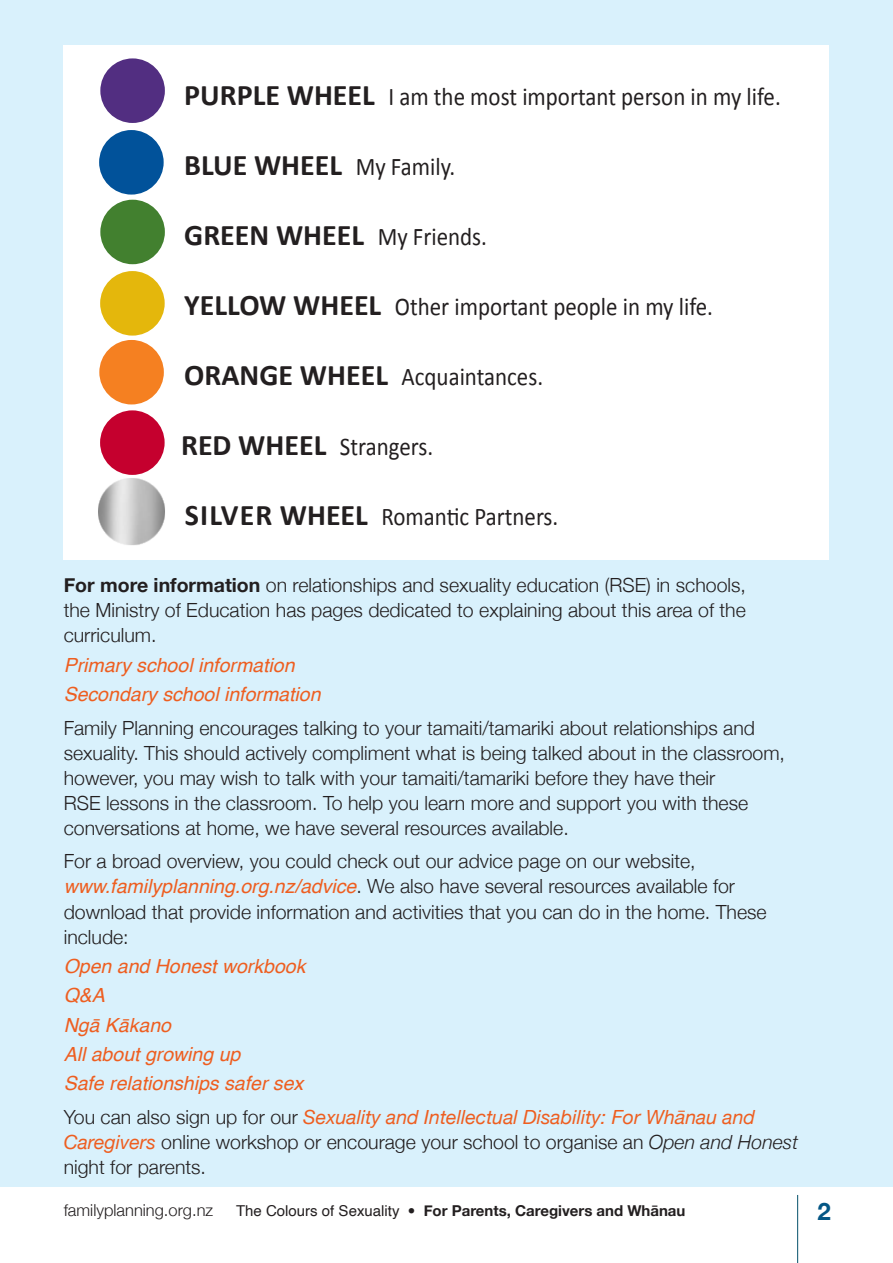
<style>
.page{position:relative;width:893px;height:1263px;background:#fff}
.page>*{position:absolute;margin:0;border:0;box-sizing:border-box;transform-origin:0 0}
.Box_Column_1_mh{font:700 30px "Calibri";color:#231f20}
.Box_Column_1_mh-2{font:25.5px "Calibri";color:#231f20;scale:.9 1}
.t1{font:700 24px "Helvetica Neue";color:#055785}
.n_13pt{font:300 19.5px/25px "Helvetica Neue";color:#231f20}
.Hyperlink{font:italic 19.5px "Helvetica";color:#ee5e20}
.t2{font:300 16.5px "Helvetica Neue";color:#231f20}
.t3{font:700 15px "Helvetica Neue";color:#231f20}
.s1{font-weight:700;font-size:30px}
.s2{font-weight:400;font-size:25.5px}
.s3{font-weight:700}
.s4{font-family:"Helvetica";font-weight:400;font-style:italic;color:#ee5e20}
.s5{font-weight:400;font-style:italic;color:#ee5e20}
.s6{font-style:italic}
.s7{font-family:"Helvetica";font-weight:400}
.s8{font-weight:300}
</style>
<div class="page">
<div style="left:0;top:0;width:893px;height:1187px;background:#d9f1fc"></div>
<hr style="left:797px;top:1195px;width:1px;height:68px;background:#04516b">
<div style="left:64px;top:45px;width:765px;height:515px;background:#fff"></div>
<div style="left:99px;top:130px;width:65px;height:65px;background:#01529a;border-radius:50%"></div>
<div style="left:100px;top:271px;width:65px;height:65px;background:#e4b70c;border-radius:50%"></div>
<div style="left:99px;top:340px;width:65px;height:64px;background:#f58021;border-radius:50%"></div>
<div style="left:100px;top:200px;width:65px;height:64px;background:#42802f;border-radius:50%"></div>
<div style="left:100px;top:410px;width:65px;height:65px;background:#c5002e;border-radius:50%"></div>
<div style="left:100px;top:58px;width:65px;height:65px;background:#522e81;border-radius:50%"></div>
<img style="left:98px;top:474px;width:67px;height:71px">
<p class="Box_Column_1_mh-2" style="left:184px;top:80px;width:664px"><span class="s1">PURPLE WHEEL</span> I am the most important person in my life.</p>
<p class="Box_Column_1_mh" style="left:184px;top:146px;width:273px">BLUE WHEEL <span class="s2">My Family.</span></p>
<p class="Box_Column_1_mh" style="left:184px;top:216px;width:304px">GREEN WHEEL <span class="s2">My Friends.</span></p>
<p class="Box_Column_1_mh-2" style="left:184px;top:290px;width:589px"><span class="s1">YELLOW WHEEL</span> Other important people in my life.</p>
<p class="Box_Column_1_mh-2" style="left:184px;top:360px;width:400px"><span class="s1">ORANGE WHEEL</span> Acquaintances.</p>
<p class="Box_Column_1_mh-2" style="left:181px;top:430px;width:282px"><span class="s1">RED WHEEL</span> Strangers.</p>
<p class="Box_Column_1_mh-2" style="left:185px;top:500px;width:416px"><span class="s1">SILVER WHEEL</span> Romantic Partners.</p>
<p class="n_13pt" style="left:64px;top:571px;width:684px;text-align:justify"><span class="s3">For more information</span> on relationships and sexuality education (RSE) in schools, the Ministry of Education has pages dedicated to explaining about this area of the curriculum.</p>
<p class="Hyperlink" style="left:64px;top:650px;width:232px">Primary school information</p>
<p class="Hyperlink" style="left:64px;top:679px;width:258px">Secondary school information</p>
<p class="n_13pt" style="left:64px;top:714px;width:723px">Family Planning encourages talking to your tamaiti/tamariki about relationships and sexuality. This should actively compliment what is being talked about in the classroom, however, you may wish to talk with your tamaiti/tamariki before they have their<br>RSE lessons in the classroom. To help you learn more and support you with these conversations at home, we have several resources available.</p>
<p class="n_13pt" style="left:64px;top:847px;width:704px">For a broad overview, you could check out our advice page on our website, <span class="s4">www.familyplanning.org.nz/advice</span>. We also have several resources available for download that provide information and activities that you can do in the home. These include:</p>
<p class="Hyperlink" style="left:64px;top:951px;width:243px">Open and Honest workbook</p>
<p class="Hyperlink" style="left:64px;top:980px;width:43px">Q&amp;A</p>
<p class="Hyperlink" style="left:64px;top:1009px;width:109px">Ngā Kākano</p>
<p class="Hyperlink" style="left:64px;top:1038px;width:178px">All about growing up</p>
<p class="Hyperlink" style="left:64px;top:1068px;width:241px">Safe relationships safer sex</p>
<p class="n_13pt" style="left:64px;top:1103px;width:736px">You can also sign up for our <span class="s5">Sexuality and Intellectual Disability: For Whānau and<br>Caregivers</span> online workshop or encourage your school to organise an <span class="s6">Open and Honest </span>night for parents.</p>
<p class="t2" style="left:64px;top:1197px;width:151px">familyplanning.org.nz</p>
<p class="t3" style="left:236px;top:1199px;width:451px"><span class="s7">The Colours of Sexuality</span> <span class="s8">•</span> For Parents, Caregivers and Whānau</p>
<p class="t1" style="left:818px;top:1193px;width:15px">2</p>
</div>
